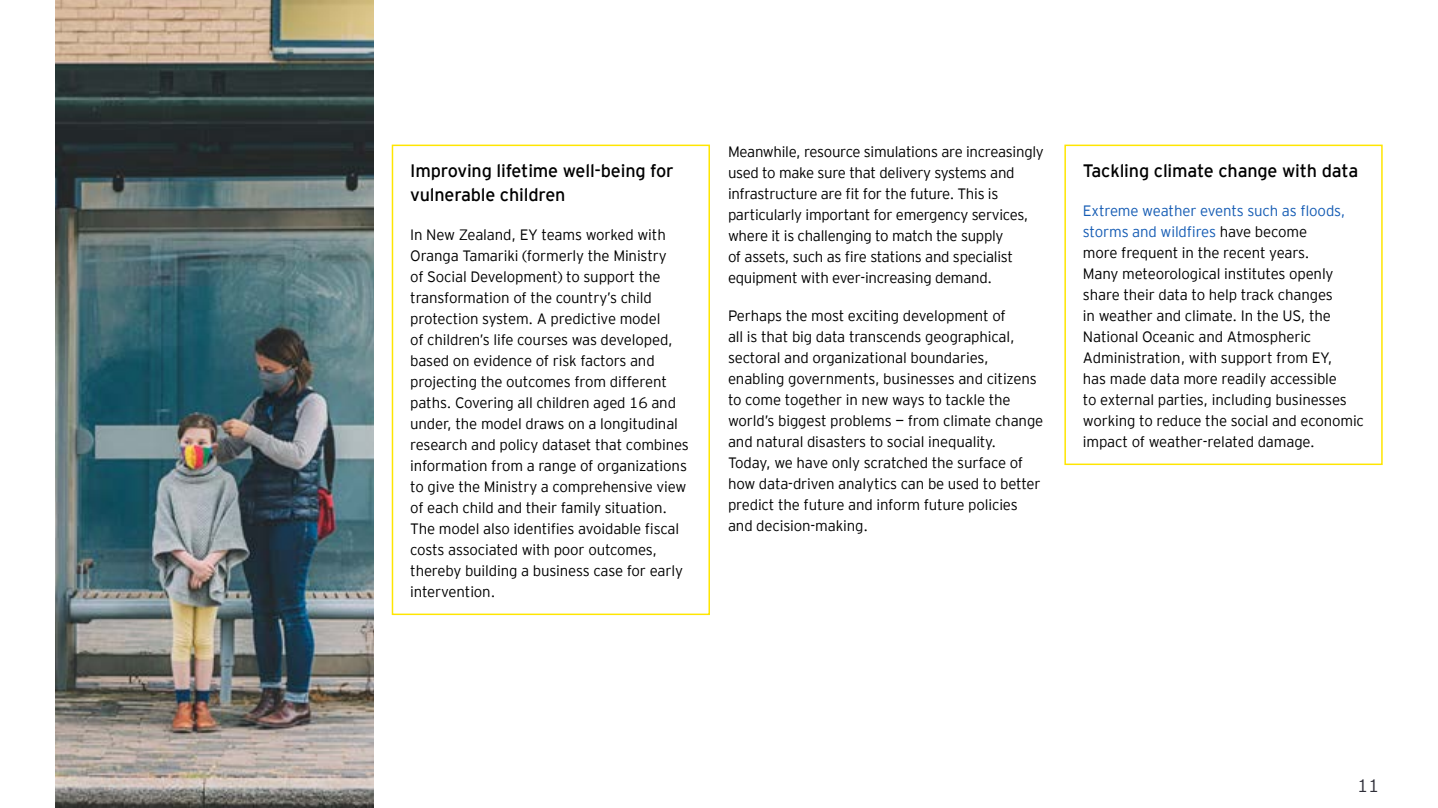
<style>
.page{position:relative;width:1438px;height:808px;background:#fff}
.page>*{position:absolute;margin:0;border:0;box-sizing:border-box;transform-origin:0 0}
.t1{font:18px/24px "EY Interstate";letter-spacing:-.01em;color:#000}
.t2{font:300 18px "EY Interstate";color:#2e2e38}
.t3{font:300 15px/21px "EY Interstate";letter-spacing:-.01em;color:#000}
.s1{color:#155cb4}
</style>
<div class="page">
<img style="left:55px;top:0;width:318px;height:808px">
<div style="left:1064px;top:145px;width:318px;height:320px;border:2px solid #ffe600"></div>
<div style="left:392px;top:145px;width:318px;height:470px;border:2px solid #ffe600"></div>
<p class="t1" style="left:410px;top:158px;width:265px">Improving lifetime well-being for vulnerable children</p>
<p class="t3" style="left:410px;top:223px;width:280px">In New Zealand, EY teams worked with Oranga Tamariki (formerly the Ministry<br>of Social Development) to support the transformation of the country’s child protection system. A predictive model<br>of children’s life courses was developed, based on evidence of risk factors and projecting the outcomes from different paths. Covering all children aged 16 and under, the model draws on a longitudinal research and policy dataset that combines information from a range of organizations to give the Ministry a comprehensive view of each child and their family situation.<br>The model also identifies avoidable fiscal costs associated with poor outcomes, thereby building a business case for early intervention.</p>
<p class="t3" style="left:728px;top:140px;width:317px">Meanwhile, resource simulations are increasingly used to make sure that delivery systems and infrastructure are fit for the future. This is particularly important for emergency services, where it is challenging to match the supply<br>of assets, such as fire stations and specialist equipment with ever-increasing demand.</p>
<p class="t3" style="left:728px;top:304px;width:317px">Perhaps the most exciting development of<br>all is that big data transcends geographical, sectoral and organizational boundaries, enabling governments, businesses and citizens to come together in new ways to tackle the world’s biggest problems — from climate change and natural disasters to social inequality.<br>Today, we have only scratched the surface of how data-driven analytics can be used to better predict the future and inform future policies and decision-making.</p>
<p class="t1" style="left:1082px;top:158px;width:277px">Tackling climate change with data</p>
<p class="t3" style="left:1082px;top:199px;width:282px"><span class="s1">Extreme weather events such as floods, storms and wildfires</span> have become<br>more frequent in the recent years.<br>Many meteorological institutes openly share their data to help track changes<br>in weather and climate. In the US, the National Oceanic and Atmospheric Administration, with support from EY,<br>has made data more readily accessible<br>to external parties, including businesses working to reduce the social and economic impact of weather-related damage.</p>
<p class="t2" style="left:1356px;top:772px;width:24px">11</p>
</div>
